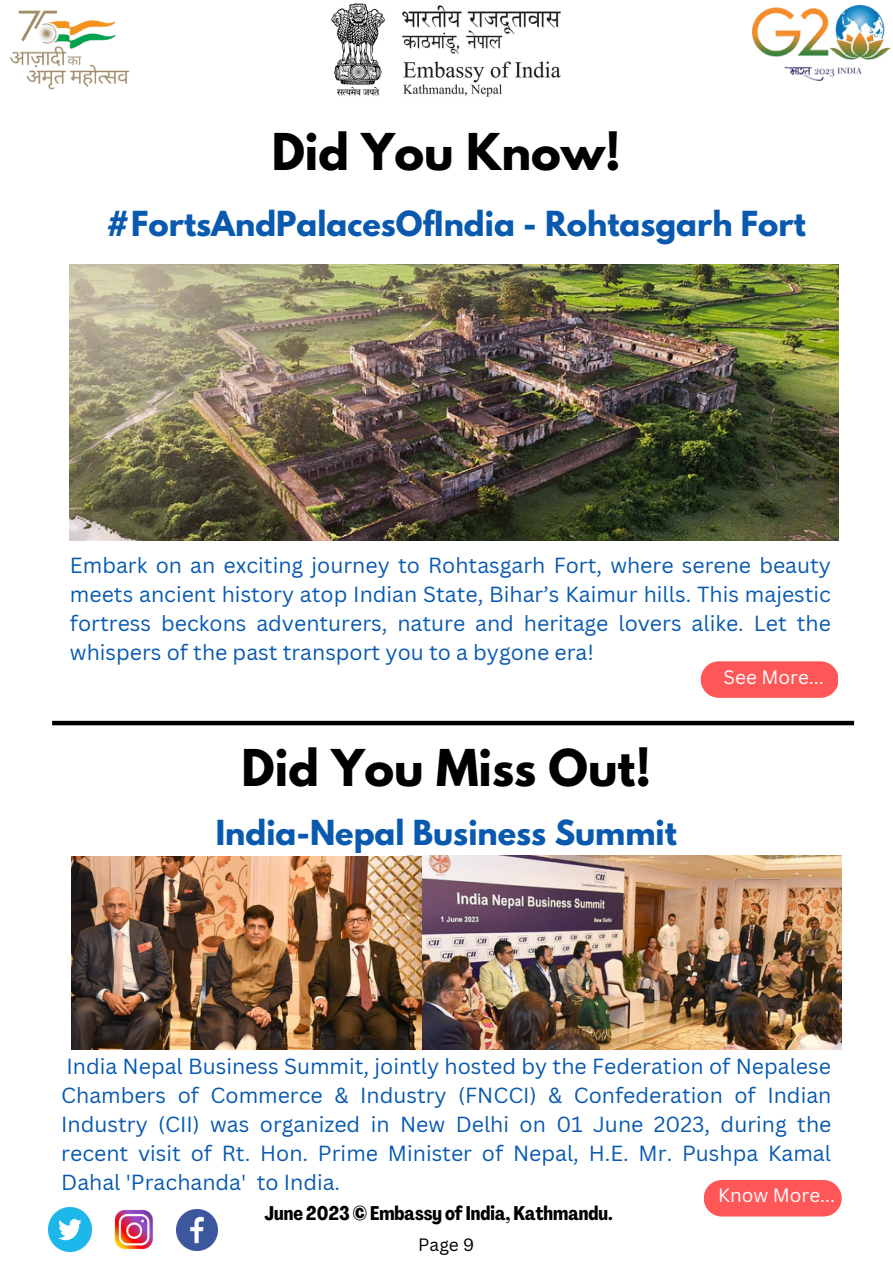
<style>
.page{position:relative;width:893px;height:1264px;background:#fff}
.page>*{position:absolute;margin:0;border:0;box-sizing:border-box;transform-origin:0 0}
.t1{font:700 45px "League Spartan";color:#000}
.t2{font:700 30.6px "League Spartan";color:#095aaf}
.t3{font:21.3px/29.2px "Canva Sans";color:#095aaf;text-align:justify}
.t4{font:700 19.5px "Agrandir Tight";color:#000}
.t5{font:18.9px "Canva Sans";color:#fff}
.t6{font:17.4px "Canva Sans";color:#000}
</style>
<div class="page">
<img style="left:48px;top:1207px;width:44px;height:44px">
<img style="left:114px;top:1209px;width:39px;height:40px">
<img style="left:176px;top:1209px;width:42px;height:41px">
<div style="left:52px;top:720px;width:802px;height:5px;background:#000"></div>
<img style="left:331px;top:3px;width:230px;height:94px">
<img style="left:753px;top:6px;width:138px;height:74px">
<img style="left:9px;top:10px;width:121px;height:80px">
<div style="left:703px;top:1179px;width:138px;height:37px;background:#ff5757;border-radius:18px"></div>
<img style="left:70px;top:265px;width:768px;height:275px">
<img style="left:407px;top:855px;width:434px;height:194px">
<img style="left:71px;top:856px;width:350px;height:193px">
<div style="left:700px;top:661px;width:138px;height:37px;background:#ff5757;border-radius:18px"></div>
<p class="t1" style="left:272px;top:129px;width:351px">Did You Know!</p>
<p class="t2" style="left:106px;top:209px;width:701px">#FortsAndPalacesOfIndia - Rohtasgarh Fort</p>
<p class="t3" style="left:70px;top:550px;width:762px">Embark on an exciting journey to Rohtasgarh Fort, where serene beauty meets ancient history atop Indian State, Bihar’s Kaimur hills. This majestic fortress beckons adventurers, nature and heritage lovers alike. Let the whispers of the past transport you to a bygone era!</p>
<p class="t1" style="left:241px;top:745px;width:411px">Did You Miss Out!</p>
<p class="t2" style="left:216px;top:817px;width:462px">India-Nepal Business Summit</p>
<p class="t5" style="left:723px;top:663px;width:102px">See More...</p>
<p class="t3" style="left:61px;top:1050px;width:771px">India Nepal Business Summit, jointly hosted by the Federation of Nepalese Chambers of Commerce &amp; Industry (FNCCI) &amp; Confederation of Indian Industry (CII) was organized in New Delhi on 01 June 2023, during the recent visit of Rt. Hon. Prime Minister of Nepal, H.E. Mr. Pushpa Kamal Dahal 'Prachanda' to India.</p>
<p class="t5" style="left:718px;top:1182px;width:118px">Know More...</p>
<p class="t4" style="left:264px;top:1205px;width:349px">June 2023 © Embassy of India,Kathmandu.</p>
<p class="t6" style="left:418px;top:1232px;width:58px">Page 9</p>
</div>
